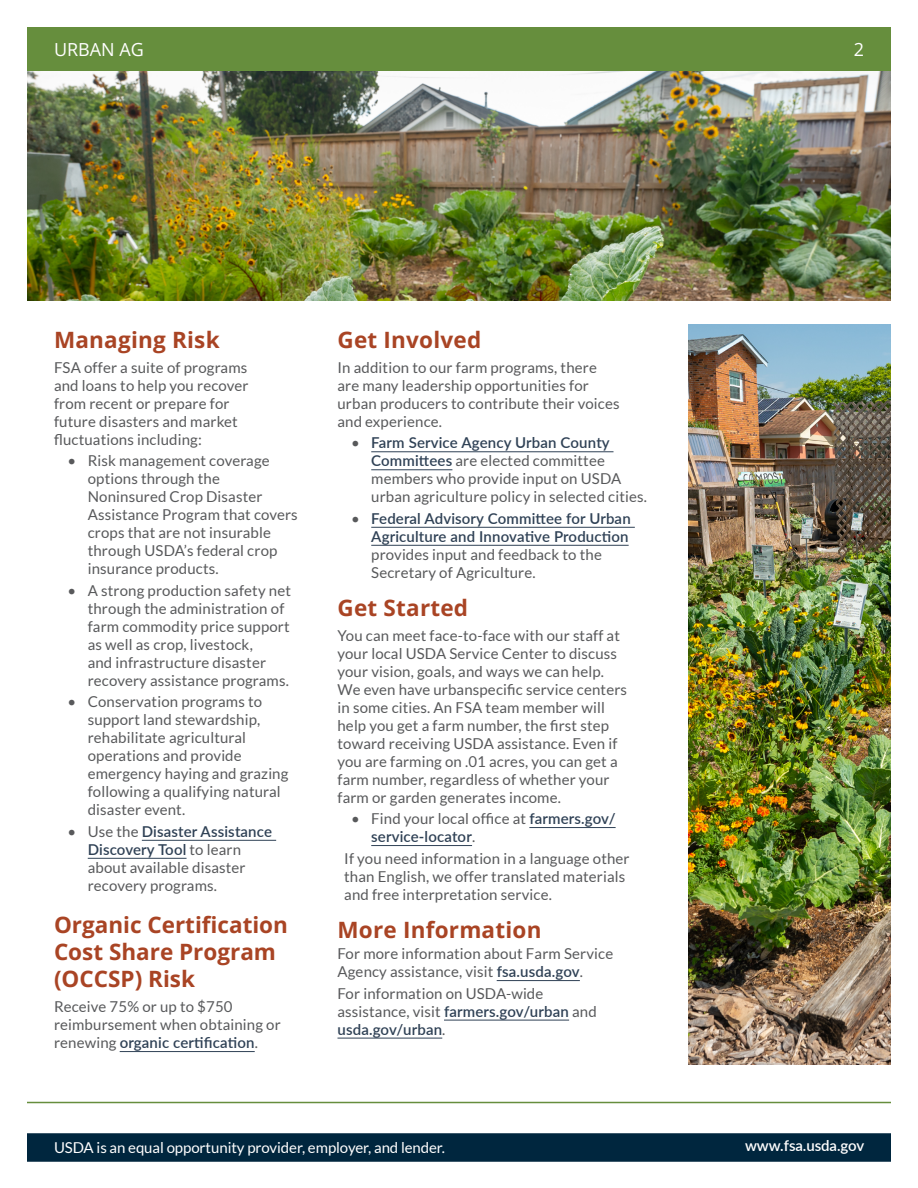
<style>
.page{position:relative;width:918px;height:1188px;background:#fff}
.page>*{position:absolute;margin:0;border:0;box-sizing:border-box;transform-origin:0 0}
.Body_Subhead{font:700 22.5px/27px "Open Sans";letter-spacing:.01em;color:#a94424}
.t1{font:18px "Open Sans";color:#fff}
.Body_Text{font:15px/18px "Lato";letter-spacing:.01em;color:#58595b}
.Body_Text-2{font:600 15px/18px "Lato";letter-spacing:.01em;color:#2f4155}
.Body_Text_White{font:15px "Lato";letter-spacing:-.005em;color:#fff}
.Body_Text_White-2{font:600 15px "Lato";letter-spacing:-.005em;color:#fff}
.s1{font-weight:600;color:#2f4155}
.s2{font-weight:400;color:#58595b}
</style>
<div class="page">
<div style="left:27px;top:1133px;width:864px;height:29px;background:#00263e;border:2px solid #00263e"></div>
<hr style="left:27px;top:1102px;width:864px;height:1px;background:#668e3d">
<div style="left:27px;top:27px;width:864px;height:44px;background:#668e3d"></div>
<img style="left:27px;top:71px;width:864px;height:230px">
<hr style="left:142px;top:840px;width:134px;height:1px;background:#2f4155">
<hr style="left:88px;top:858px;width:99px;height:1px;background:#2f4155">
<hr style="left:120px;top:1051px;width:135px;height:1px;background:#2f4155">
<hr style="left:371px;top:451px;width:243px;height:1px;background:#2f4155">
<hr style="left:371px;top:469px;width:81px;height:1px;background:#2f4155">
<hr style="left:371px;top:527px;width:264px;height:1px;background:#2f4155">
<hr style="left:371px;top:545px;width:258px;height:1px;background:#2f4155">
<hr style="left:529px;top:827px;width:87px;height:1px;background:#2f4155">
<hr style="left:371px;top:845px;width:101px;height:1px;background:#2f4155">
<hr style="left:497px;top:980px;width:83px;height:1px;background:#2f4155">
<hr style="left:444px;top:1020px;width:125px;height:1px;background:#2f4155">
<hr style="left:338px;top:1038px;width:104px;height:1px;background:#2f4155">
<img style="left:688px;top:324px;width:203px;height:741px">
<p class="t1" style="left:54px;top:37px;width:91px">URBAN AG</p>
<p class="t1" style="left:854px;top:37px;width:12px">2</p>
<h2 class="Body_Subhead" style="left:54px;top:326px;width:167px">Managing Risk</h2>
<p class="Body_Text" style="left:54px;top:358px;width:196px">FSA offer a suite of programs and loans to help you recover from recent or prepare for future disasters and market fluctuations including:</p>
<p class="Body_Text" style="left:88px;top:452px;width:212px;text-indent:-20px">• Risk management coverage options through the<br>Noninsured Crop Disaster<br>Assistance Program that covers crops that are not insurable through USDA’s federal crop insurance products.</p>
<p class="Body_Text" style="left:88px;top:581px;width:205px;text-indent:-20px">• A strong production safety net through the administration of farm commodity price support as well as crop, livestock,<br>and infrastructure disaster recovery assistance programs.</p>
<p class="Body_Text" style="left:88px;top:693px;width:202px;text-indent:-20px">• Conservation programs to support land stewardship, rehabilitate agricultural operations and provide emergency haying and grazing following a qualifying natural disaster event.</p>
<p class="Body_Text" style="left:88px;top:822px;width:186px;text-indent:-20px">• Use the <span class="s1">Disaster Assistance<br>Discovery Tool</span> to learn about available disaster recovery programs.</p>
<h2 class="Body_Subhead" style="left:54px;top:911px;width:236px">Organic Certification<br>Cost Share Program (OCCSP) Risk</h2>
<p class="Body_Text" style="left:54px;top:998px;width:228px">Receive 75% or up to $750 reimbursement when obtaining or renewing <span class="s1">organic certification</span>.</p>
<h2 class="Body_Subhead" style="left:338px;top:326px;width:145px">Get Involved</h2>
<p class="Body_Text" style="left:338px;top:358px;width:284px">In addition to our farm programs, there are many leadership opportunities for urban producers to contribute their voices and experience.</p>
<p class="Body_Text" style="left:371px;top:434px;width:277px;text-indent:-20px">• <span class="s1">Farm Service Agency Urban County Committees</span> are elected committee members who provide input on USDA urban agriculture policy in selected cities.</p>
<p class="Body_Text-2" style="left:371px;top:509px;width:261px;text-indent:-20px"><span class="s2">•</span> Federal Advisory Committee for Urban Agriculture and Innovative Production <span class="s2">provides input and feedback to the Secretary of Agriculture.</span></p>
<h2 class="Body_Subhead" style="left:338px;top:594px;width:132px">Get Started</h2>
<p class="Body_Text" style="left:338px;top:626px;width:291px">You can meet face-to-face with our staff at your local USDA Service Center to discuss your vision, goals, and ways we can help.<br>We even have urbanspecific service centers in some cities. An FSA team member will help you get a farm number, the first step toward receiving USDA assistance. Even if you are farming on .01 acres, you can get a farm number, regardless of whether your farm or garden generates income.</p>
<p class="Body_Text-2" style="left:371px;top:809px;width:246px;text-indent:-20px"><span class="s2">• Find your local office at</span> farmers.gov/ service-locator<span class="s2">.</span></p>
<p class="Body_Text" style="left:344px;top:849px;width:287px">If you need information in a language other than English, we offer translated materials and free interpretation service.</p>
<h2 class="Body_Subhead" style="left:338px;top:915px;width:205px">More Information</h2>
<p class="Body_Text" style="left:338px;top:945px;width:277px">For more information about Farm Service<br>Agency assistance, visit <span class="s1">fsa.usda.gov</span>.</p>
<p class="Body_Text" style="left:338px;top:984px;width:261px">For information on USDA-wide assistance, visit <span class="s1">farmers.gov/urban</span> and <span class="s1">usda.gov/urban</span>.</p>
<p class="Body_Text_White" style="left:54px;top:1139px;width:393px">USDA is an equal opportunity provider, employer, and lender.</p>
<p class="Body_Text_White-2" style="left:745px;top:1135px;width:121px">www.fsa.usda.gov</p>
</div>
